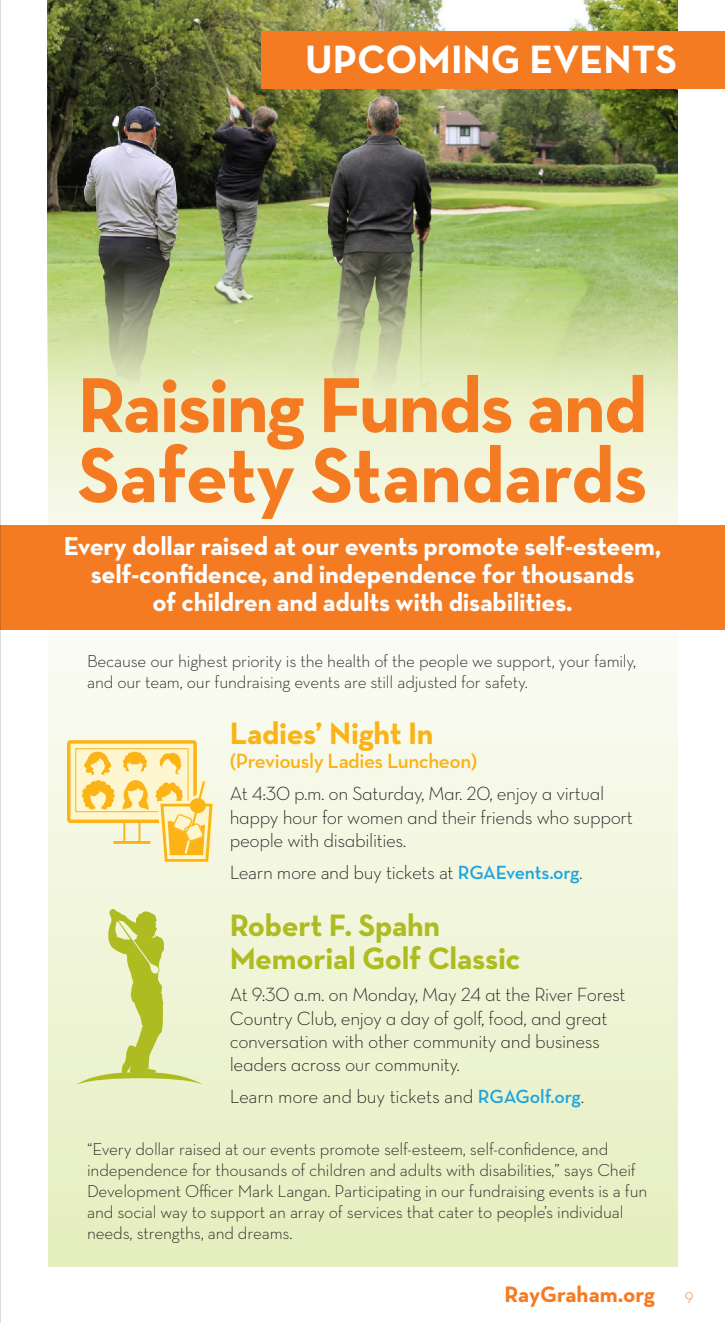
<style>
.page{position:relative;width:725px;height:1323px;background:#fff}
.page>*{position:absolute;margin:0;border:0;box-sizing:border-box;transform-origin:0 0}
.t1{font:700 79.1px/70px "Neutra Text";letter-spacing:-.025em;color:#f47b21}
.t2{font:700 40.25px "Neutra Text";color:#fff}
.t3{font:700 31.5px/33.2px "Neutra Text";letter-spacing:-.01em;color:#aebc21}
.t4{font:700 31.5px "Neutra Text";letter-spacing:-.01em;color:#fbb316}
.t5{font:700 26.25px/28px "Neutra Text";letter-spacing:-.01em;color:#fff;text-align:center}
.t6{font:700 22.75px "Neutra Text";color:#f47b21}
.t7{font:600 21px "Neutra Text";letter-spacing:-.02em;color:#fbb316}
.t8{font:19.43px/23.3px "Neutra Text Light Alt";letter-spacing:-.02em;color:#231f20}
.t9{font:300 19.43px "Neutra Text";letter-spacing:-.02em;color:#231f20}
.t10{font:300 17.5px/21px "Neutra Text";letter-spacing:-.01em;color:#231f20}
.t11{font:15.75px "Neutra Text Light Alt";color:#f47b21}
.s1{font-weight:600;color:#20a4dd}
</style>
<div class="page">
<svg style="left:48px;top:629px;width:629px;height:637px;background:#eff4d8"></svg>
<div style="left:48px;top:0;width:629px;height:601px;background:#f3f7e3"></div>
<img style="left:48px;top:0;width:629px;height:453px">
<div style="left:0;top:525px;width:724px;height:104px;background:#f47b21"></div>
<div style="left:261px;top:32px;width:463px;height:57px;background:#f47b21"></div>
<svg style="left:76px;top:909px;width:128px;height:176px;background:#dfe7ab"></svg>
<div style="left:69px;top:742px;width:126px;height:79px;background:#fef6ce;border-radius:2px"></div>
<div style="left:67px;top:740px;width:130px;height:83px;border:4px solid #fbb316;border-radius:2px"></div>
<svg style="left:75px;top:748px;width:144px;height:119px"></svg>
<hr style="left:0;top:0;width:1px;height:1323px;background:#babbbe">
<p class="t2" style="left:305px;top:35px;width:373px">UPCOMING EVENTS</p>
<p class="t1" style="left:77px;top:368px;width:571px">Raising Funds and<br>Safety Standards</p>
<p class="t5" style="left:64px;top:531px;width:599px">Every dollar raised at our events promote self-esteem, self-confidence, and independence for thousands<br>of children and adults with disabilities.</p>
<p class="t10" style="left:87px;top:650px;width:550px">Because our highest priority is the health of the people we support, your family, and our team, our fundraising events are still adjusted for safety.</p>
<p class="t4" style="left:230px;top:713px;width:205px">Ladies’ Night In</p>
<p class="t7" style="left:230px;top:748px;width:249px">(Previously Ladies Luncheon)</p>
<p class="t8" style="left:230px;top:782px;width:405px">At 4:30 p.m. on Saturday, Mar. 20, enjoy a virtual happy hour for women and their friends who support people with disabilities.</p>
<p class="t9" style="left:230px;top:861px;width:354px">Learn more and buy tickets at <span class="s1">RGAEvents.org</span>.</p>
<p class="t3" style="left:230px;top:908px;width:292px">Robert F. Spahn<br>Memorial Golf Classic</p>
<p class="t8" style="left:230px;top:983px;width:397px">At 9:30 a.m. on Monday, May 24 at the River Forest Country Club, enjoy a day of golf, food, and great conversation with other community and business leaders across our community.</p>
<p class="t9" style="left:230px;top:1085px;width:356px">Learn more and buy tickets and <span class="s1">RGAGolf.org</span>.</p>
<p class="t10" style="left:87px;top:1138px;width:561px">“Every dollar raised at our events promote self-esteem, self-confidence, and independence for thousands of children and adults with disabilities,” says Cheif Development Officer Mark Langan. Participating in our fundraising events is a fun and social way to support an array of services that cater to people’s individual needs, strengths, and dreams.</p>
<p class="t6" style="left:504px;top:1280px;width:152px">RayGraham.org</p>
<p class="t11" style="left:684px;top:1288px;width:10px">9</p>
</div>
